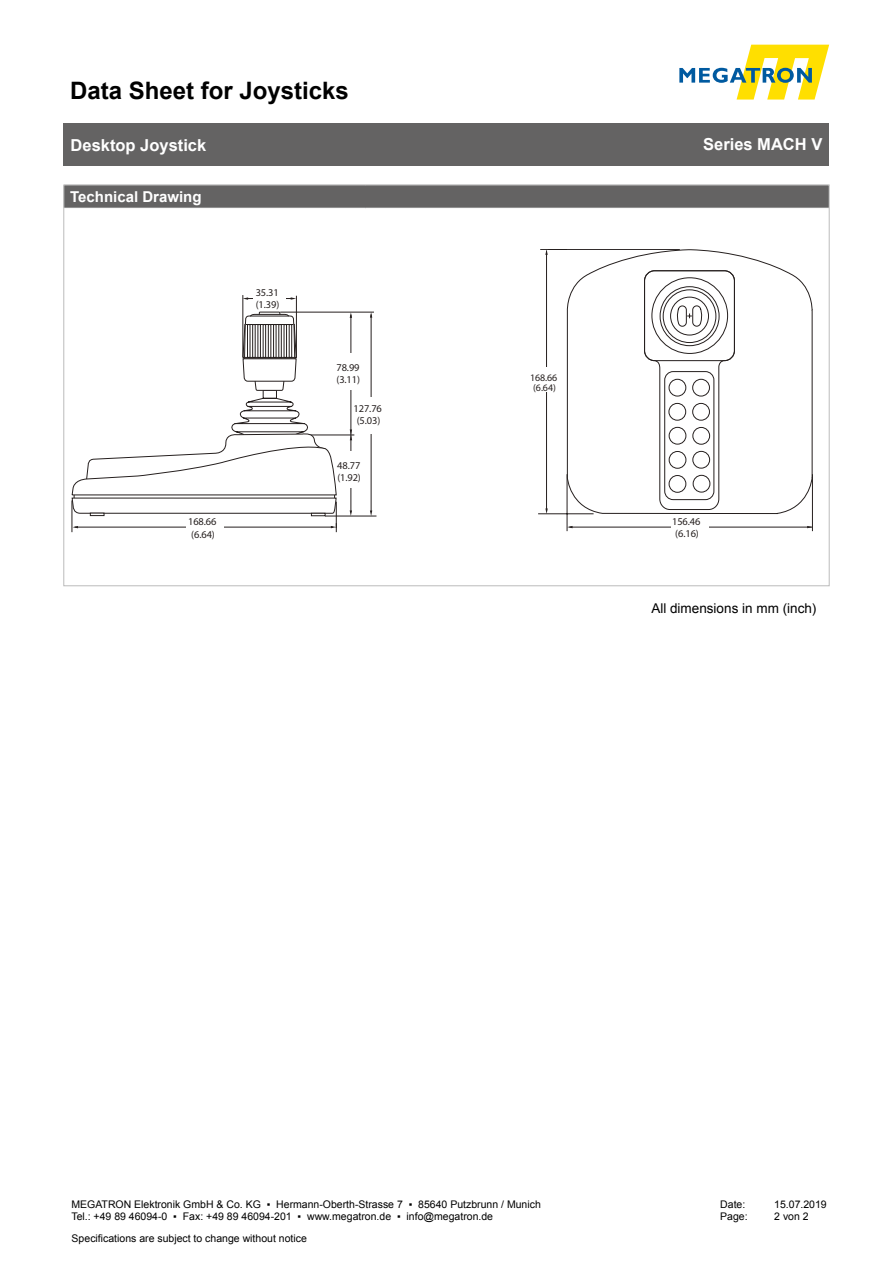
<style>
.page{position:relative;width:893px;height:1263px;background:#fff}
.page>*{position:absolute;margin:0;border:0;box-sizing:border-box;transform-origin:0 0}
.t1{font:700 24px "Arial";color:#000}
.t2{font:700 16.5px "Arial";color:#fff}
.t3{font:700 15px "Arial";color:#fff}
.t4{font:13.5px "Arial";color:#000}
.t5{font:10.5px/12.6px "Arial";color:#000}
.t6{font:500 10.35px/12.1px "Futura BT";letter-spacing:-.01em;color:#251f1e}
.t7{font:500 9.9px/9.9px "Futura BT";letter-spacing:-.01em;color:#251f1e;text-align:center}
</style>
<div class="page">
<svg style="left:679px;top:45px;width:150px;height:55px"></svg>
<div style="left:64px;top:123px;width:765px;height:43px;background:#646363"></div>
<div style="left:66px;top:187px;width:761px;height:21px;background:#646363"></div>
<hr style="left:569px;top:527px;width:243px;height:1px;background:#251f1e">
<div style="left:671px;top:515px;width:37px;height:25px;background:#fff"></div>
<hr style="left:291px;top:435px;width:63px;height:1px;background:#251f1e">
<hr style="left:325px;top:516px;width:51px;height:1px;background:#251f1e">
<hr style="left:280px;top:312px;width:94px;height:1px;background:#251f1e">
<hr style="left:351px;top:315px;width:1px;height:197px;background:#251f1e">
<hr style="left:371px;top:314px;width:1px;height:198px;background:#251f1e">
<div style="left:369px;top:397px;width:5px;height:36px;background:#fff"></div>
<div style="left:347px;top:452px;width:6px;height:36px;background:#fff"></div>
<div style="left:347px;top:353px;width:6px;height:37px;background:#fff"></div>
<svg style="left:72px;top:295px;width:265px;height:237px"></svg>
<hr style="left:72px;top:500px;width:1px;height:32px;background:#251f1e">
<hr style="left:546px;top:251px;width:1px;height:260px;background:#251f1e">
<svg style="left:566px;top:249px;width:247px;height:265px"></svg>
<svg style="left:644px;top:270px;width:91px;height:240px"></svg>
<hr style="left:567px;top:474px;width:1px;height:57px;background:#251f1e">
<hr style="left:812px;top:474px;width:1px;height:57px;background:#251f1e">
<hr style="left:540px;top:249px;width:140px;height:1px;background:#251f1e">
<hr style="left:538px;top:513px;width:56px;height:1px;background:#251f1e">
<div style="left:90px;top:513px;width:14px;height:3px;background:#fff;border:1px solid #251f1e"></div>
<div style="left:311px;top:513px;width:15px;height:3px;background:#fff;border:1px solid #251f1e"></div>
<div style="left:529px;top:367px;width:25px;height:25px;background:#fff"></div>
<div style="left:254px;top:293px;width:32px;height:9px;background:#fff"></div>
<h1 class="t1" style="left:70px;top:74px;width:280px">Data Sheet for Joysticks</h1>
<h2 class="t2" style="left:71px;top:134px;width:137px">Desktop Joystick</h2>
<h2 class="t2" style="left:703px;top:133px;width:121px">Series MACH V</h2>
<p class="t3" style="left:70px;top:187px;width:133px">Technical Drawing</p>
<p class="t6" style="left:256px;top:286px;width:25px">35.31 (1.39)</p>
<p class="t6" style="left:336px;top:361px;width:25px">78.99 (3.11)</p>
<p class="t6" style="left:354px;top:402px;width:30px;text-align:center">127.76 (5.03)</p>
<p class="t6" style="left:337px;top:459px;width:25px">48.77 (1.92)</p>
<p class="t7" style="left:530px;top:372px;width:29px">168.66 (6.64)</p>
<p class="t6" style="left:188px;top:516px;width:30px;text-align:center">168.66 (6.64)</p>
<p class="t6" style="left:672px;top:515px;width:30px;text-align:center">156.46 (6.16)</p>
<p class="t4" style="left:651px;top:599px;width:167px">All dimensions in mm (inch)</p>
<p class="t5" style="left:71px;top:1198px;width:471px">MEGATRON Elektronik GmbH &amp; Co. KG ▪ Hermann-Oberth-Strasse 7 ▪ 85640 Putzbrunn / Munich<br>Tel.: +49 89 46094-0 ▪ Fax: +49 89 46094-201 ▪ www.megatron.de ▪ info@megatron.de</p>
<p class="t5" style="left:720px;top:1198px;width:27px">Date:</p>
<p class="t5" style="left:774px;top:1198px;width:54px">15.07.2019</p>
<p class="t5" style="left:720px;top:1210px;width:29px">Page:</p>
<p class="t5" style="left:774px;top:1210px;width:36px">2 von 2</p>
<p class="t5" style="left:72px;top:1232px;width:237px">Specifications are subject to change without notice</p>
</div>
